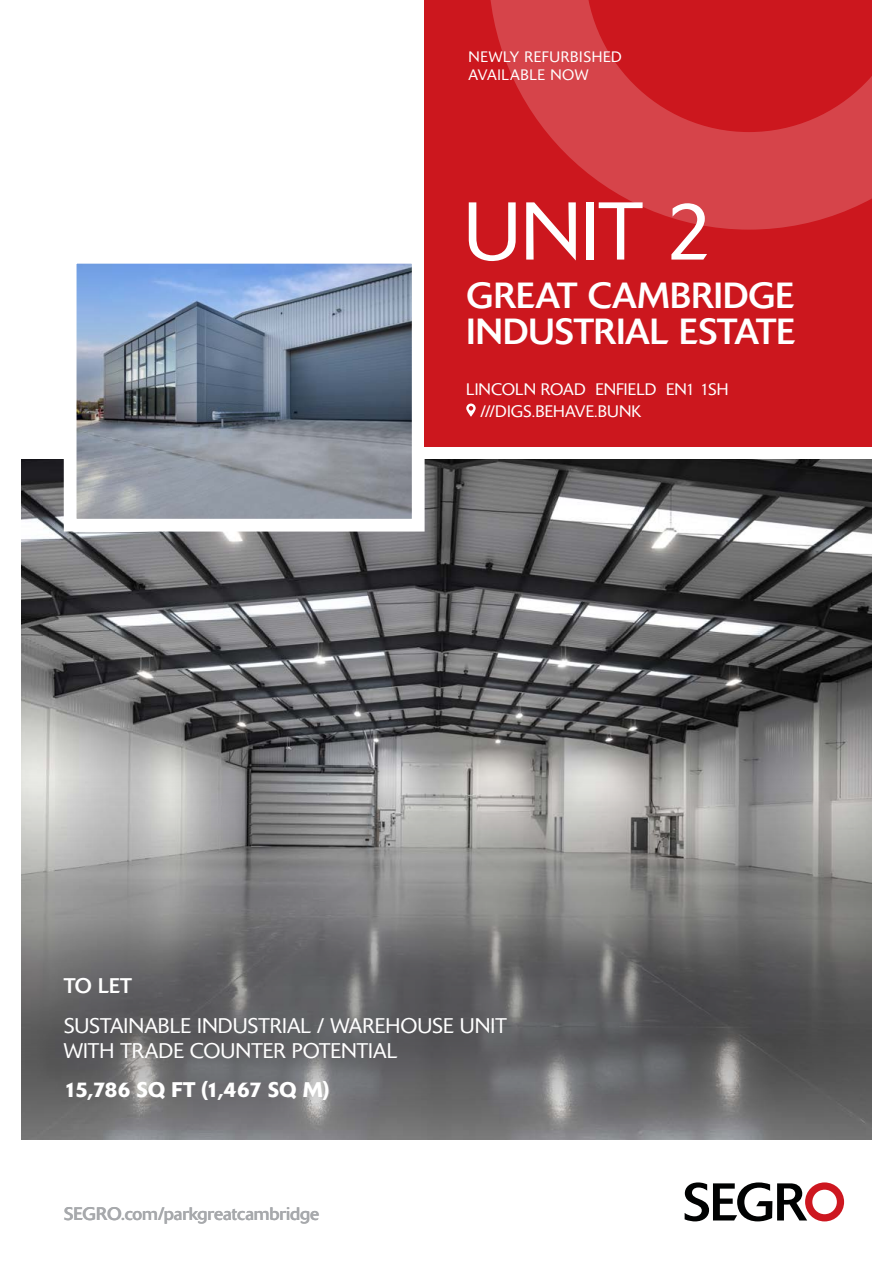
<style>
.page{position:relative;width:893px;height:1263px;background:#fff}
.page>*{position:absolute;margin:0;border:0;box-sizing:border-box;transform-origin:0 0}
.t1{font:300 81px "Delta BQ";color:#fff}
.t2{font:36px/36px "Delta BQ";color:#fff}
.t3{font:300 21px/25.2px "Delta BQ";color:#fff}
.t4{font:500 21px "Delta BQ";letter-spacing:-.01em;color:#fff}
.t5{font:21px "Delta BQ";color:#fff}
.t6{font:18px "Delta BQ";color:#a7a9ac}
.t7{font:300 16.5px/21.8px "Delta BQ";letter-spacing:.005em;color:#fff}
.t8{font:300 15px/18px "Delta BQ";letter-spacing:.045em;color:#fff}
</style>
<div class="page">
<img style="left:21px;top:459px;width:851px;height:311px">
<svg style="left:21px;top:770px;width:851px;height:370px;background:#7d7d7e"></svg>
<svg style="left:57px;top:244px;width:374px;height:294px"></svg>
<div style="left:425px;top:0;width:447px;height:446px;background:#cc171e"></div>
<svg style="left:490px;top:0;width:382px;height:230px"></svg>
<svg style="left:685px;top:1182px;width:159px;height:39px"></svg>
<svg style="left:466px;top:404px;width:10px;height:13px"></svg>
<p class="t8" style="left:468px;top:48px;width:155px">NEWLY REFURBISHED<br>AVAILABLE NOW</p>
<h1 class="t1" style="left:463px;top:183px;width:250px">UNIT 2</h1>
<h2 class="t2" style="left:467px;top:278px;width:330px">GREAT CAMBRIDGE<br>INDUSTRIAL ESTATE</h2>
<p class="t5" style="left:64px;top:973px;width:70px">TO LET</p>
<p class="t7" style="left:480px;top:379px;width:249px;text-indent:-14px">LINCOLN ROAD ENFIELD EN1 1SH ///DIGS.BEHAVE.BUNK</p>
<p class="t3" style="left:64px;top:1013px;width:445px">SUSTAINABLE INDUSTRIAL / WAREHOUSE UNIT<br>WITH TRADE COUNTER POTENTIAL</p>
<p class="t4" style="left:64px;top:1077px;width:267px">15,786 SQ FT (1,467 SQ M)</p>
<p class="t6" style="left:64px;top:1203px;width:257px">SEGRO.com/parkgreatcambridge</p>
</div>
